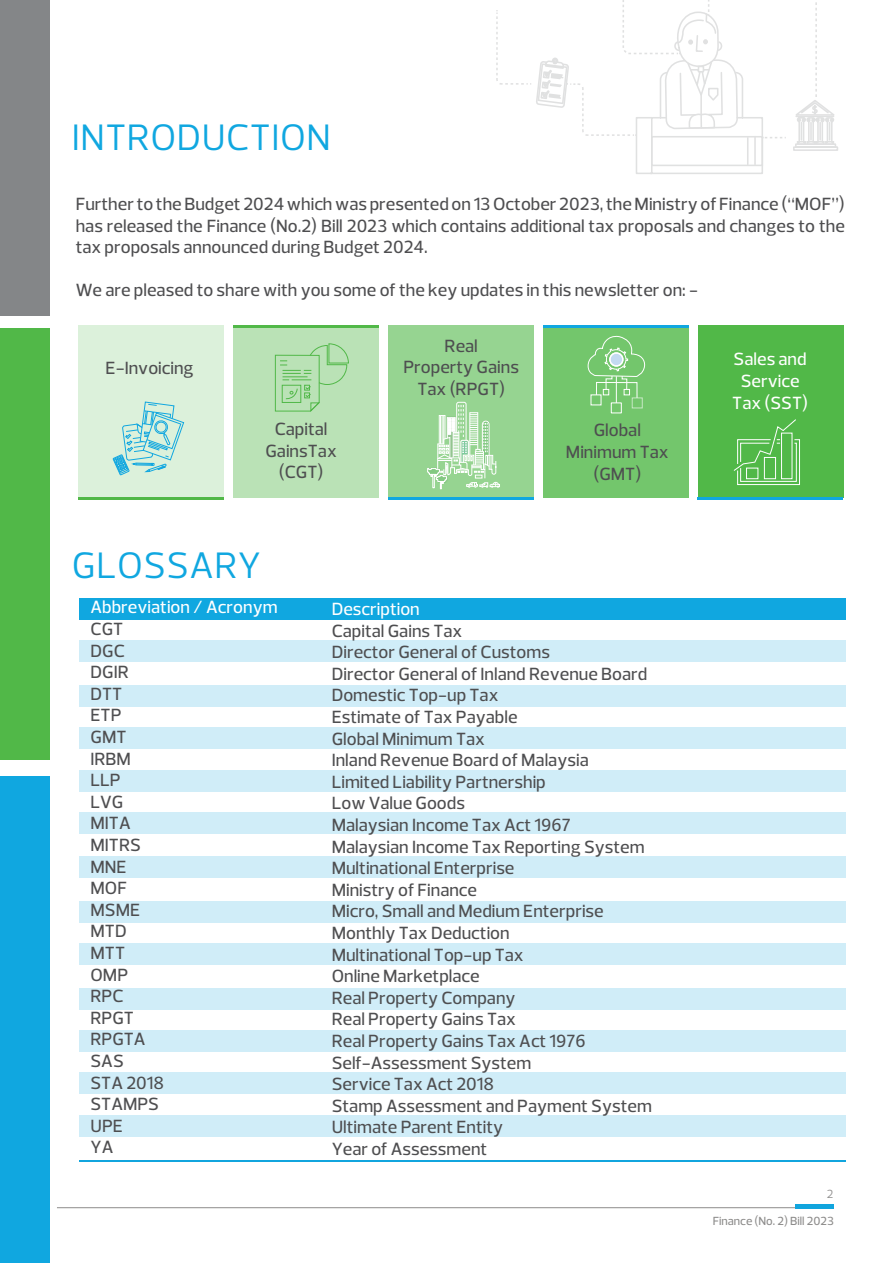
<style>
.page{position:relative;width:893px;height:1263px;background:#fff}
.page>*{position:absolute;margin:0;border:0;box-sizing:border-box;transform-origin:0 0}
.t1{font:37.5px "Prelo";letter-spacing:.015em;color:#10a7e0}
.t2{font:500 18px/21.6px "Prelo";color:#4e4e50;text-align:center}
.t3{font:500 18px/21.6px "Prelo";color:#fff;text-align:center}
.t4{font:500 12px "Prelo";color:#8d8c8b}
.t5{font:12px "Prelo";color:#8d8c8b}
</style>
<div class="page">
<div style="left:0;top:777px;width:50px;height:486px;background:#10a7e0"></div>
<div style="left:0;top:328px;width:50px;height:432px;background:#51b848"></div>
<div style="left:0;top:0;width:50px;height:316px;background:#848688"></div>
<hr style="left:57px;top:1207px;width:738px;height:1px;background:#8d8c8b">
<hr style="left:795px;top:1204px;width:39px;height:4px;background:#11a5de">
<svg style="left:496px;top:0;width:290px;height:174px"></svg>
<svg style="left:793px;top:2px;width:45px;height:149px"></svg>
<div style="left:79px;top:640px;width:766px;height:21px;background:#d0edf8"></div>
<div style="left:79px;top:685px;width:766px;height:21px;background:#d0edf8"></div>
<div style="left:79px;top:727px;width:766px;height:21px;background:#d0edf8"></div>
<div style="left:79px;top:598px;width:766px;height:21px;background:#10a7e0"></div>
<div style="left:79px;top:770px;width:766px;height:22px;background:#d0edf8"></div>
<div style="left:79px;top:812px;width:766px;height:22px;background:#d0edf8"></div>
<div style="left:79px;top:856px;width:766px;height:21px;background:#d0edf8"></div>
<div style="left:79px;top:901px;width:766px;height:21px;background:#d0edf8"></div>
<div style="left:79px;top:943px;width:766px;height:21px;background:#d0edf8"></div>
<div style="left:79px;top:988px;width:766px;height:21px;background:#d0edf8"></div>
<div style="left:79px;top:1030px;width:766px;height:21px;background:#d0edf8"></div>
<div style="left:79px;top:1072px;width:766px;height:21px;background:#d0edf8"></div>
<div style="left:79px;top:1115px;width:766px;height:22px;background:#d0edf8"></div>
<hr style="left:79px;top:1160px;width:766px;height:1px;background:#11a5de">
<div style="left:78px;top:325px;width:145px;height:173px;background:#dcf1db"></div>
<div style="left:233px;top:325px;width:145px;height:173px;background:#bae2b6"></div>
<div style="left:388px;top:325px;width:145px;height:173px;background:#96d491"></div>
<div style="left:543px;top:325px;width:145px;height:173px;background:#73c66c"></div>
<div style="left:698px;top:325px;width:145px;height:173px;background:#51b848"></div>
<svg style="left:112px;top:401px;width:73px;height:75px"></svg>
<svg style="left:274px;top:343px;width:75px;height:69px"></svg>
<svg style="left:427px;top:402px;width:73px;height:87px"></svg>
<div style="left:611px;top:403px;width:11px;height:10px;border:1px solid #fff"></div>
<svg style="left:588px;top:335px;width:58px;height:68px"></svg>
<svg style="left:733px;top:419px;width:67px;height:66px"></svg>
<hr style="left:78px;top:497px;width:145px;height:3px;background:#51b848">
<hr style="left:233px;top:325px;width:145px;height:2px;background:#51b848">
<hr style="left:389px;top:497px;width:145px;height:3px;background:#10a7e0">
<hr style="left:544px;top:325px;width:145px;height:2px;background:#10a7e0">
<hr style="left:698px;top:497px;width:145px;height:3px;background:#10a7e0">
<h1 class="t1" style="left:72px;top:115px;width:260px">INTRODUCTION</h1>
<p class="t2" style="left:76px;top:193px;width:771px;text-align:justify">Further to the Budget 2024 which was presented on 13 October 2023, the Ministry of Finance (“MOF”) has released the Finance (No.2) Bill 2023 which contains additional tax proposals and changes to the tax proposals announced during Budget 2024.</p>
<p class="t2" style="left:76px;top:280px;width:624px">We are pleased to share with you some of the key updates in this newsletter on: -</p>
<p class="t2" style="left:106px;top:358px;width:90px">E-Invoicing</p>
<p class="t2" style="left:265px;top:418px;width:73px">Capital<br>GainsTax (CGT)</p>
<h1 class="t1" style="left:72px;top:542px;width:191px">GLOSSARY</h1>
<p class="t2" style="left:403px;top:335px;width:117px">Real<br>Property Gains<br>Tax (RPGT)</p>
<p class="t2" style="left:566px;top:420px;width:104px">Global<br>Minimum Tax (GMT)</p>
<p class="t3" style="left:91px;top:597px;width:189px">Abbreviation / Acronym</p>
<p class="t2" style="left:91px;top:618px;width:75px;text-align:left">CGT<br>DGC<br>DGIR<br>DTT<br>ETP<br>GMT<br>IRBM<br>LLP<br>LVG<br>MITA<br>MITRS<br>MNE<br>MOF<br>MSME<br>MTD<br>MTT<br>OMP<br>RPC<br>RPGT<br>RPGTA<br>SAS<br>STA 2018<br>STAMPS<br>UPE<br>YA</p>
<p class="t3" style="left:332px;top:598px;width:90px">Description</p>
<p class="t2" style="left:332px;top:620px;width:322px;text-align:left">Capital Gains Tax<br>Director General of Customs<br>Director General of Inland Revenue Board<br>Domestic Top-up Tax<br>Estimate of Tax Payable<br>Global Minimum Tax<br>Inland Revenue Board of Malaysia<br>Limited Liability Partnership<br>Low Value Goods<br>Malaysian Income Tax Act 1967<br>Malaysian Income Tax Reporting System<br>Multinational Enterprise<br>Ministry of Finance<br>Micro, Small and Medium Enterprise<br>Monthly Tax Deduction<br>Multinational Top-up Tax<br>Online Marketplace<br>Real Property Company<br>Real Property Gains Tax<br>Real Property Gains Tax Act 1976<br>Self-Assessment System<br>Service Tax Act 2018<br>Stamp Assessment and Payment System<br>Ultimate Parent Entity<br>Year of Assessment</p>
<p class="t3" style="left:732px;top:349px;width:77px">Sales and<br>Service<br>Tax (SST)</p>
<p class="t5" style="left:827px;top:1186px;width:8px">2</p>
<p class="t4" style="left:713px;top:1214px;width:123px">Finance (No. 2) Bill 2023</p>
</div>
